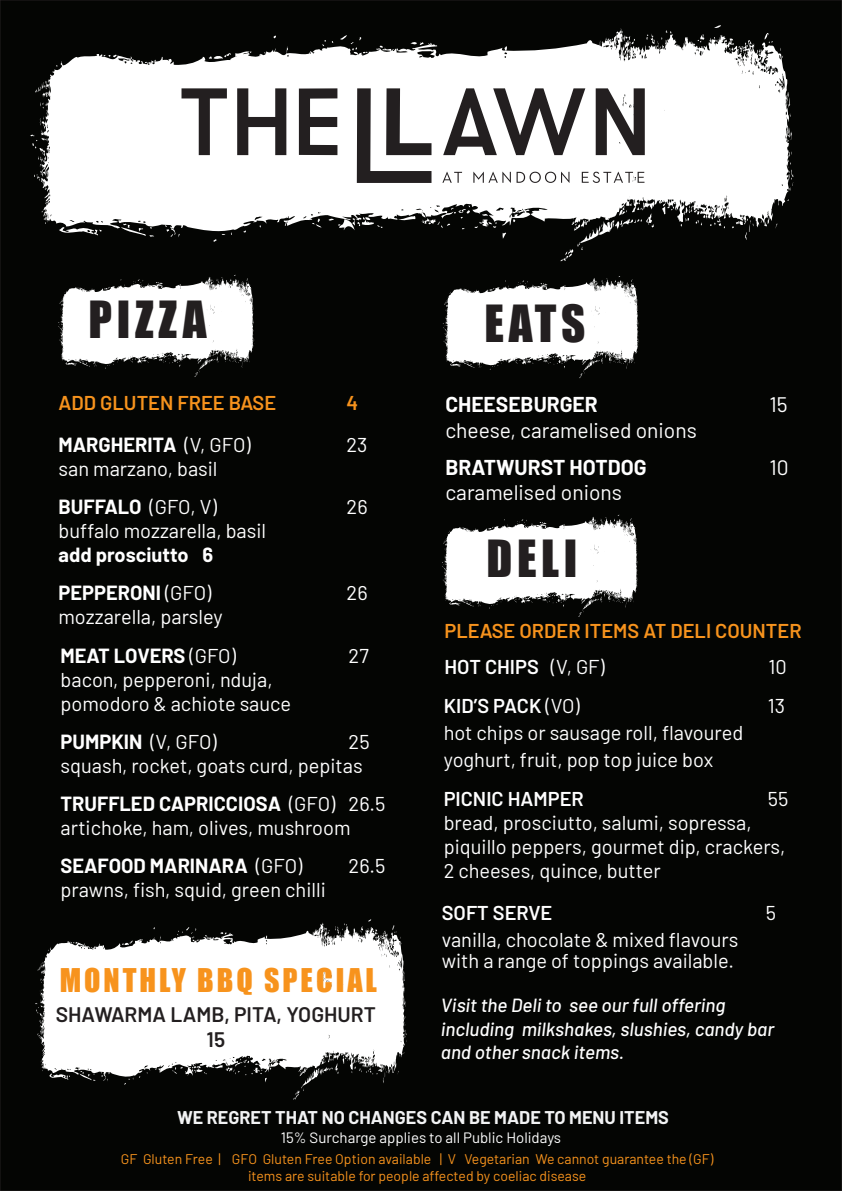
<style>
.page{position:relative;width:842px;height:1191px;background:#040503}
.page>*{position:absolute;margin:0;border:0;box-sizing:border-box;transform-origin:0 0}
.t1{font:47px "Impact";letter-spacing:.1em;color:#231f20}
.t2{font:30px "Impact";letter-spacing:.1em;color:#f7931d}
.t3{font:21px "Barlow";color:#fff}
.t4{font:700 21px "Barlow";color:#fff}
.t5{font:600 21px/25.2px "Barlow";color:#231f20;text-align:center}
.t6{font:20px/24px "Barlow";color:#fff}
.t7{font:700 20px/38px "Barlow";color:#fff}
.t8{font:600 20px "Barlow";color:#fff}
.t9{font:600 20px "Barlow";color:#f7931d}
.t10{font:italic 500 19px/23.4px "Barlow";color:#fff}
.t11{font:700 18px "Barlow";color:#f2f3f4}
.t12{font:15px "Barlow";color:#fff}
.t13{font:14px/16.8px "Barlow";color:#f7931d;text-align:center}
.s1{font-weight:400}
.s2{font-weight:700}
</style>
<div class="page">
<svg style="left:30px;top:25px;width:764px;height:237px;fill:#fff"></svg>
<svg style="left:58px;top:274px;width:196px;height:103px"></svg>
<svg style="left:443px;top:276px;width:196px;height:103px"></svg>
<svg style="left:35px;top:919px;width:372px;height:181px;fill:#fff"></svg>
<svg style="left:442px;top:172px;width:20px;height:11px"></svg>
<svg style="left:473px;top:172px;width:96px;height:11px"></svg>
<svg style="left:582px;top:172px;width:62px;height:11px"></svg>
<svg style="left:443px;top:88px;width:142px;height:67px;background:#a19f9f"></svg>
<svg style="left:596px;top:88px;width:49px;height:67px;background:#747273"></svg>
<svg style="left:357px;top:88px;width:74px;height:95px;background:#989697"></svg>
<svg style="left:181px;top:88px;width:46px;height:67px;background:#b1afb0"></svg>
<svg style="left:237px;top:88px;width:49px;height:67px;background:#8a8889"></svg>
<svg style="left:299px;top:88px;width:38px;height:67px;background:#797677"></svg>
<svg style="left:442px;top:514px;width:196px;height:103px"></svg>
<h1 class="t1" style="left:89px;top:283px;width:120px">PIZZA</h1>
<h1 class="t1" style="left:484px;top:287px;width:102px">EATS</h1>
<p class="t9" style="left:59px;top:388px;width:219px">ADD GLUTEN FREE BASE</p>
<p class="t9" style="left:347px;top:388px;width:13px">4</p>
<p class="t7" style="left:59px;top:424px;width:194px">MARGHERITA <span class="s1">(V, GFO)</span></p>
<p class="t6" style="left:347px;top:431px;width:22px">23</p>
<p class="t6" style="left:59px;top:448px;width:160px;line-height:38px">san marzano, basil<br><span class="s2">BUFFALO</span> (GFO, V)</p>
<p class="t6" style="left:347px;top:493px;width:23px">26</p>
<p class="t6" style="left:59px;top:517px;width:209px">buffalo mozzarella, basil</p>
<p class="t7" style="left:59px;top:534px;width:156px">add prosciutto 6<br>PEPPERONI <span class="s1">(GFO)</span></p>
<p class="t6" style="left:59px;top:603px;width:166px">mozzarella, parsley</p>
<p class="t6" style="left:347px;top:579px;width:23px">26</p>
<p class="t7" style="left:61px;top:635px;width:177px">MEAT LOVERS <span class="s1">(GFO)</span></p>
<p class="t6" style="left:349px;top:642px;width:22px">27</p>
<p class="t6" style="left:61px;top:666px;width:232px">bacon, pepperoni, nduja, pomodoro &amp; achiote sauce</p>
<p class="t7" style="left:61px;top:721px;width:158px">PUMPKIN <span class="s1">(V, GFO)</span></p>
<p class="t6" style="left:61px;top:728px;width:311px;text-indent:288px">25 squash, rocket, goats curd, pepitas</p>
<p class="t6" style="left:61px;top:790px;width:326px"><span class="s2">TRUFFLED CAPRICCIOSA</span> (GFO) 26.5 artichoke, ham, olives, mushroom</p>
<p class="t7" style="left:61px;top:845px;width:243px">SEAFOOD MARINARA <span class="s1">(GFO)</span></p>
<p class="t6" style="left:349px;top:852px;width:38px">26.5</p>
<p class="t6" style="left:61px;top:876px;width:267px">prawns, fish, squid, green chilli</p>
<h2 class="t2" style="left:60px;top:956px;width:319px">MONTHLY BBQ SPECIAL</h2>
<p class="t5" style="left:56px;top:1000px;width:322px">SHAWARMA LAMB, PITA, YOGHURT<br>15</p>
<p class="t4" style="left:445px;top:389px;width:154px">CHEESEBURGER</p>
<p class="t3" style="left:769px;top:389px;width:20px">15</p>
<p class="t3" style="left:445px;top:415px;width:253px">cheese, caramelised onions</p>
<p class="t4" style="left:445px;top:451px;width:203px">BRATWURST HOTDOG</p>
<p class="t3" style="left:769px;top:452px;width:21px">10</p>
<p class="t3" style="left:445px;top:477px;width:178px">caramelised onions</p>
<h1 class="t1" style="left:486px;top:522px;width:93px">DELI</h1>
<p class="t9" style="left:444px;top:615px;width:359px">PLEASE ORDER ITEMS AT DELI COUNTER</p>
<p class="t8" style="left:444px;top:652px;width:162px">HOT CHIPS <span class="s1">(V, GF)</span></p>
<p class="t6" style="left:768px;top:653px;width:20px">10</p>
<p class="t8" style="left:444px;top:691px;width:137px">KID’S PACK <span class="s1">(VO)</span></p>
<p class="t6" style="left:768px;top:692px;width:19px">13</p>
<p class="t6" style="left:444px;top:718px;width:301px;line-height:27px">hot chips or sausage roll, flavoured yoghurt, fruit, pop top juice box</p>
<p class="t8" style="left:444px;top:784px;width:142px">PICNIC HAMPER</p>
<p class="t6" style="left:768px;top:785px;width:22px">55</p>
<p class="t6" style="left:444px;top:809px;width:343px">bread, prosciutto, salumi, sopressa, piquillo peppers, gourmet dip, crackers,<br>2 cheeses, quince, butter</p>
<p class="t8" style="left:442px;top:897px;width:112px">SOFT SERVE</p>
<p class="t6" style="left:766px;top:898px;width:12px">5</p>
<p class="t6" style="left:442px;top:927px;width:298px;line-height:21px">vanilla, chocolate &amp; mixed flavours with a range of toppings available.</p>
<p class="t10" style="left:441px;top:991px;width:335px">Visit the Deli to see our full offering including milkshakes, slushies, candy bar and other snack items.</p>
<p class="t11" style="left:177px;top:1104px;width:493px">WE REGRET THAT NO CHANGES CAN BE MADE TO MENU ITEMS</p>
<p class="t13" style="left:121px;top:1149px;width:594px">GF Gluten Free | GFO Gluten Free Option available | V Vegetarian We cannot guarantee the (GF) items are suitable for people affected by coeliac disease</p>
<p class="t12" style="left:281px;top:1127px;width:282px">15% Surcharge applies to all Public Holidays</p>
</div>
